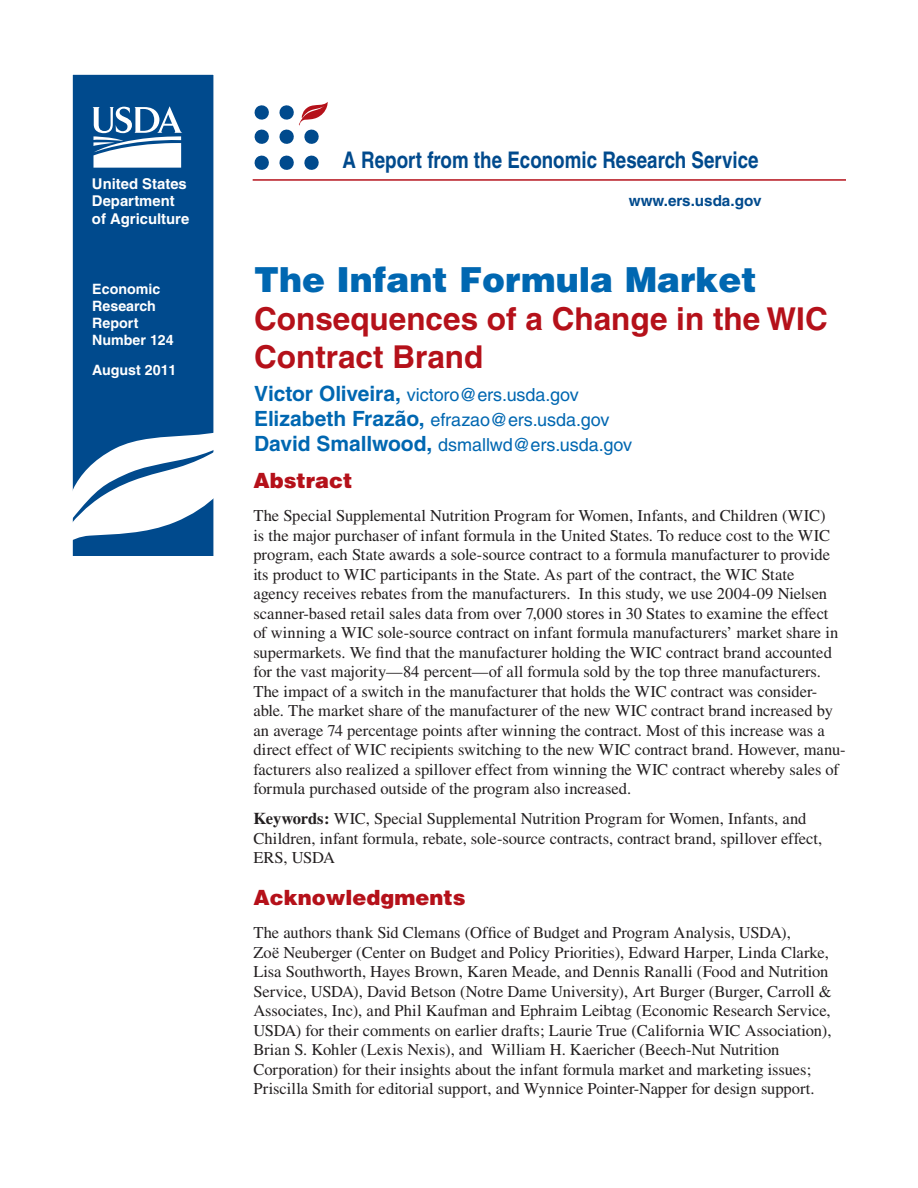
<style>
.page{position:relative;width:918px;height:1188px;background:#fff}
.page>*{position:absolute;margin:0;border:0;box-sizing:border-box;transform-origin:0 0}
.t1{font:900 34.5px "Helvetica";color:#0067b1}
.t2{font:700 31.5px/37.8px "Helvetica";color:#b5111a}
.t3{font:700 condensed 22.95px "Helvetica";color:#004a8d}
.t4{font:900 21px "Helvetica";color:#b5111a}
.t5{font:18px/25.2px "Helvetica";letter-spacing:-.005em;color:#0067b1}
.t6{font:16.5px/19.5px "Times";color:#231f20}
.t7{font:700 15.3px "Helvetica";color:#004a8d}
.t8{font:700 14.85px/17.9px "Helvetica";color:#fff}
.t9{font:700 14.25px/17.1px "Helvetica";color:#fff}
.s1{font-weight:700;font-size:21px}
.s2{font-weight:700}
</style>
<div class="page">
<div style="left:72px;top:74px;width:142px;height:340px;background:#004a8d"></div>
<svg style="left:72px;top:414px;width:142px;height:142px"></svg>
<hr style="left:253px;top:179px;width:593px;height:2px;background:#b5111a">
<svg style="left:93px;top:106px;width:89px;height:62px"></svg>
<svg style="left:304px;top:155px;width:15px;height:15px"></svg>
<svg style="left:279px;top:102px;width:49px;height:42px"></svg>
<svg style="left:279px;top:155px;width:15px;height:15px"></svg>
<svg style="left:254px;top:105px;width:15px;height:15px"></svg>
<svg style="left:254px;top:129px;width:15px;height:15px"></svg>
<svg style="left:254px;top:155px;width:15px;height:15px"></svg>
<p class="t8" style="left:92px;top:176px;width:99px">United States<br>Department of Agriculture</p>
<p class="t9" style="left:92px;top:281px;width:83px">Economic<br>Research<br>Report<br>Number 124</p>
<p class="t9" style="left:92px;top:363px;width:86px">August 2011</p>
<h3 class="t3" style="left:342px;top:152px;width:418px">A Report from the Economic Research Service</h3>
<p class="t7" style="left:629px;top:195px;width:134px">www.ers.usda.gov</p>
<h1 class="t1" style="left:254px;top:267px;width:504px">The Infant Formula Market</h1>
<h2 class="t2" style="left:254px;top:303px;width:575px">Consequences of a Change in the WIC<br>Contract Brand</h2>
<p class="t5" style="left:254px;top:384px;width:379px"><span class="s1">Victor Oliveira,</span> victoro@ers.usda.gov<br><span class="s1">Elizabeth Frazão,</span> efrazao@ers.usda.gov<br><span class="s1">David Smallwood,</span> dsmallwd@ers.usda.gov</p>
<p class="t4" style="left:253px;top:473px;width:101px">Abstract</p>
<p class="t6" style="left:253px;top:507px;width:594px">The Special Supplemental Nutrition Program for Women, Infants, and Children (WIC)<br>is the major purchaser of infant formula in the United States. To reduce cost to the WIC program, each State awards a sole-source contract to a formula manufacturer to provide its product to WIC participants in the State. As part of the contract, the WIC State<br>agency receives rebates from the manufacturers. In this study, we use 2004-09 Nielsen scanner-based retail sales data from over 7,000 stores in 30 States to examine the effect of winning a WIC sole-source contract on infant formula manufacturers’ market share in supermarkets. We find that the manufacturer holding the WIC contract brand accounted for the vast majority—84 percent—of all formula sold by the top three manufacturers.<br>The impact of a switch in the manufacturer that holds the WIC contract was consider&shy;able. The market share of the manufacturer of the new WIC contract brand increased by an average 74 percentage points after winning the contract. Most of this increase was a direct effect of WIC recipients switching to the new WIC contract brand. However, manu&shy;facturers also realized a spillover effect from winning the WIC contract whereby sales of formula purchased outside of the program also increased.</p>
<p class="t6" style="left:253px;top:811px;width:570px"><span class="s2">Keywords:</span> WIC, Special Supplemental Nutrition Program for Women, Infants, and<br>Children, infant formula, rebate, sole-source contracts, contract brand, spillover effect,<br>ERS, USDA</p>
<p class="t4" style="left:253px;top:890px;width:214px">Acknowledgments</p>
<p class="t6" style="left:253px;top:925px;width:580px">The authors thank Sid Clemans (Office of Budget and Program Analysis, USDA),<br>Zoë Neuberger (Center on Budget and Policy Priorities), Edward Harper, Linda Clarke, Lisa Southworth, Hayes Brown, Karen Meade, and Dennis Ranalli (Food and Nutrition Service, USDA), David Betson (Notre Dame University), Art Burger (Burger, Carroll &amp; Associates, Inc), and Phil Kaufman and Ephraim Leibtag (Economic Research Service, USDA) for their comments on earlier drafts; Laurie True (California WIC Association), Brian S. Kohler (Lexis Nexis), and William H. Kaericher (Beech-Nut Nutrition Corporation) for their insights about the infant formula market and marketing issues; Priscilla Smith for editorial support, and Wynnice Pointer-Napper for design support.</p>
</div>
